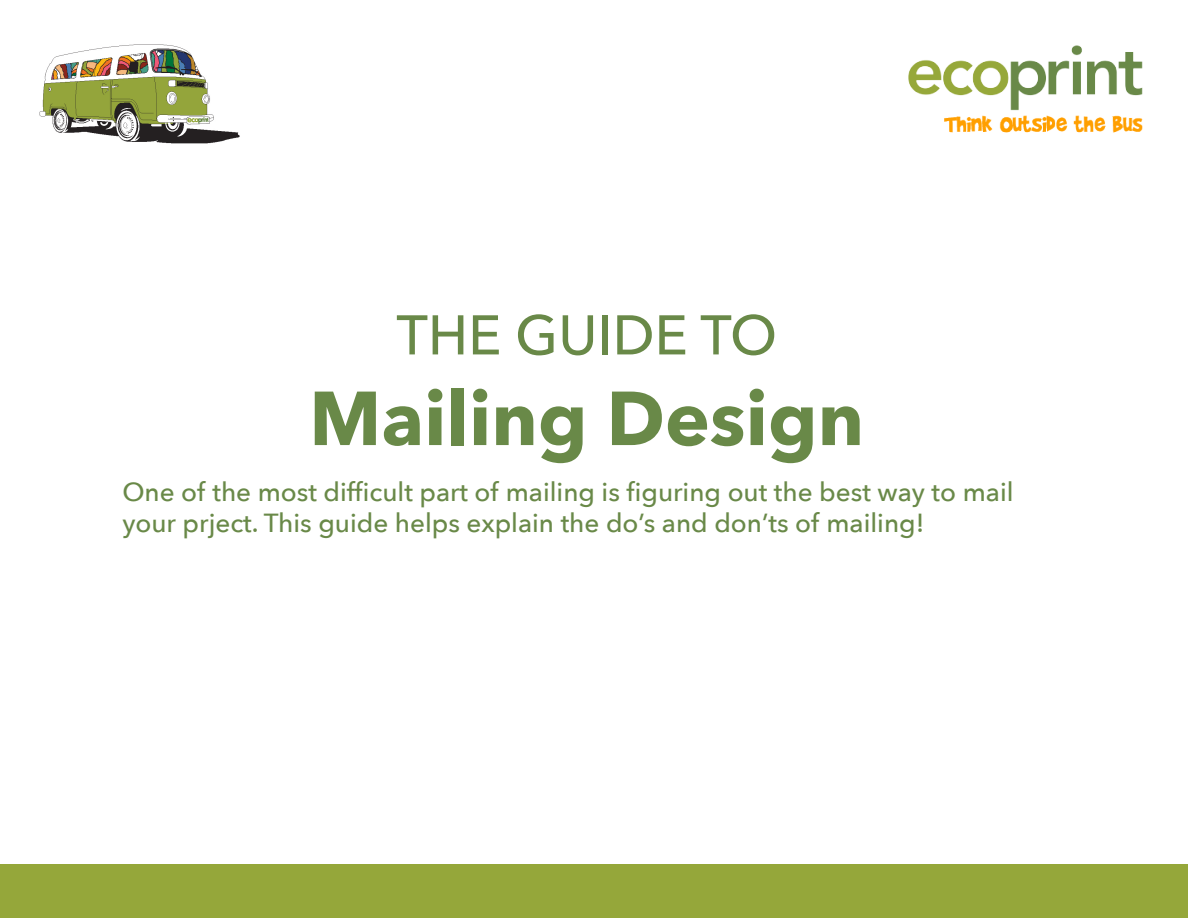
<style>
.page{position:relative;width:1188px;height:918px;background:#fff}
.page>*{position:absolute;margin:0;border:0;box-sizing:border-box;transform-origin:0 0}
.t1{font:700 75.6px "Avenir Next";color:#698948}
.t2{font:500 55.2px "Avenir Next";color:#698948}
.t3{font:500 26.1px/31.3px "Avenir Next";color:#698948}
</style>
<div class="page">
<img style="left:908px;top:45px;width:235px;height:88px">
<div style="left:0;top:864px;width:1188px;height:54px;background:#95a73a"></div>
<img style="left:39px;top:44px;width:201px;height:100px">
<p class="t2" style="left:396px;top:288px;width:382px">THE GUIDE TO</p>
<p class="t1" style="left:309px;top:353px;width:556px">Mailing Design</p>
<p class="t3" style="left:122px;top:475px;width:893px">One of the most difficult part of mailing is figuring out the best way to mail your prject. This guide helps explain the do’s and don’ts of mailing!</p>
</div>
